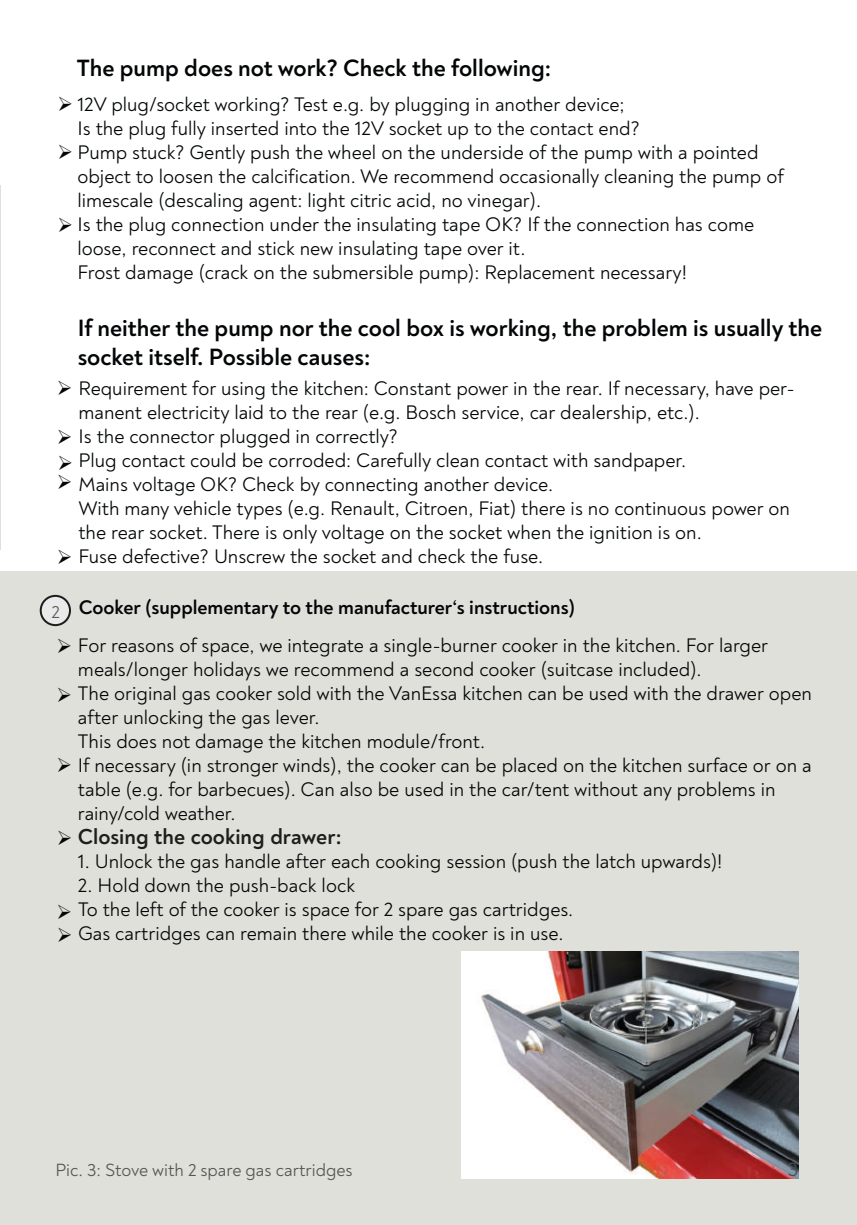
<style>
.page{position:relative;width:857px;height:1225px;background:#fff}
.page>*{position:absolute;margin:0;border:0;box-sizing:border-box;transform-origin:0 0}
.t1{font:700 24px/28.8px "Noah";color:#030506}
.t2{font:700 22px "Noah";color:#1d1d1b}
.t3{font:20px/24px "Noah";color:#030706}
.t4{font:700 20px "Noah";color:#030506}
.t5{font:20px "Noah";color:#444d56}
.t6{font:18px "Noah";color:#555554}
.s1{color:#030706}
.s2{color:#060908}
</style>
<div class="page">
<div style="left:0;top:572px;width:856px;height:653px;background:#e0e0da"></div>
<div style="left:41px;top:596px;width:29px;height:29px;background:#eaeaea;border-radius:50%"></div>
<div style="left:40px;top:595px;width:31px;height:31px;border:2px solid #1d1d1b;border-radius:50%"></div>
<img style="left:461px;top:951px;width:336px;height:227px">
<hr style="left:0;top:185px;width:1px;height:365px;background:#e0e0da">
<p class="t1" style="left:77px;top:54px;width:475px">The pump does not work? Check the following:</p>
<p class="t3" style="left:77px;top:92px;width:564px;text-indent:-20px">➢ 12V plug/socket working? Test e.g. by plugging in another device;<br>Is the plug fully inserted into the 12V socket up to the contact end?</p>
<p class="t3" style="left:77px;top:140px;width:707px;text-indent:-20px">➢ Pump stuck? Gently push the wheel on the underside of the pump with a pointed object to loosen the calcification. We recommend occasionally cleaning the pump of limescale (descaling agent: light citric acid, no vinegar).</p>
<p class="t3" style="left:77px;top:212px;width:678px;text-indent:-20px">➢ Is the plug connection under the insulating tape OK? If the connection has come loose, reconnect and stick new insulating tape over it.<br>Frost damage (crack on the submersible pump): Replacement necessary!</p>
<p class="t1" style="left:78px;top:313px;width:745px">If neither the pump nor the cool box is working, the problem is usually the socket itself. Possible causes:</p>
<p class="t3" style="left:78px;top:400px;width:622px">manent electricity laid to the rear (e.g. Bosch service, car dealership, etc.).</p>
<p class="t3" style="left:78px;top:424px;width:609px;text-indent:-22px">➢ Is the connector plugged in correctly?<br>Plug contact could be corroded: Carefully clean contact with sandpaper.</p>
<p class="t3" style="left:78px;top:472px;width:712px;text-indent:-22px">➢ Mains voltage OK? Check by connecting another device.<br>With many vehicle types (e.g. Renault, Citroen, Fiat) there is no continuous power on the rear socket. There is only voltage on the socket when the ignition is on.</p>
<p class="t3" style="left:57px;top:544px;width:488px">➢ Fuse defective? Unscrew the socket and check the fuse.</p>
<p class="t4" style="left:51px;top:594px;width:525px"><sub>2</sub> Cooker (supplementary to the manufacturer‘s instructions)</p>
<p class="t3" style="left:78px;top:633px;width:735px;text-indent:-21px">➢ For reasons of space, we integrate a single-burner cooker in the kitchen. For larger meals/longer holidays we recommend a second cooker (suitcase included).<br>The original gas cooker sold with the VanEssa kitchen can be used with the drawer open after unlocking the gas lever.<br>This does not damage the kitchen module/front.</p>
<p class="t3" style="left:78px;top:753px;width:734px;text-indent:-21px">➢ If necessary (in stronger winds), the cooker can be placed on the kitchen surface or on a table (e.g. for barbecues). Can also be used in the car/tent without any problems in rainy/cold weather.</p>
<p class="t2" style="left:57px;top:823px;width:286px"><span class="s1">➢</span> Closing the cooking drawer:</p>
<p class="t3" style="left:78px;top:849px;width:645px">1. Unlock the gas handle after each cooking session (push the latch upwards)!</p>
<p class="t3" style="left:78px;top:873px;width:496px"><span class="s2">2.</span> Hold down the push-back lock<br>To the left of the cooker is space for 2 spare gas cartridges.</p>
<p class="t3" style="left:57px;top:921px;width:508px">➢ Gas cartridges can remain there while the cooker is in use.</p>
<p class="t3" style="left:57px;top:376px;width:738px">➢ Requirement for using the kitchen: Constant power in the rear. If necessary, have per-</p>
<p class="t6" style="left:55px;top:1158px;width:299px">Pic. 3: Stove with 2 spare gas cartridges</p>
<p class="t5" style="left:787px;top:1157px;width:12px">3</p>
</div>
